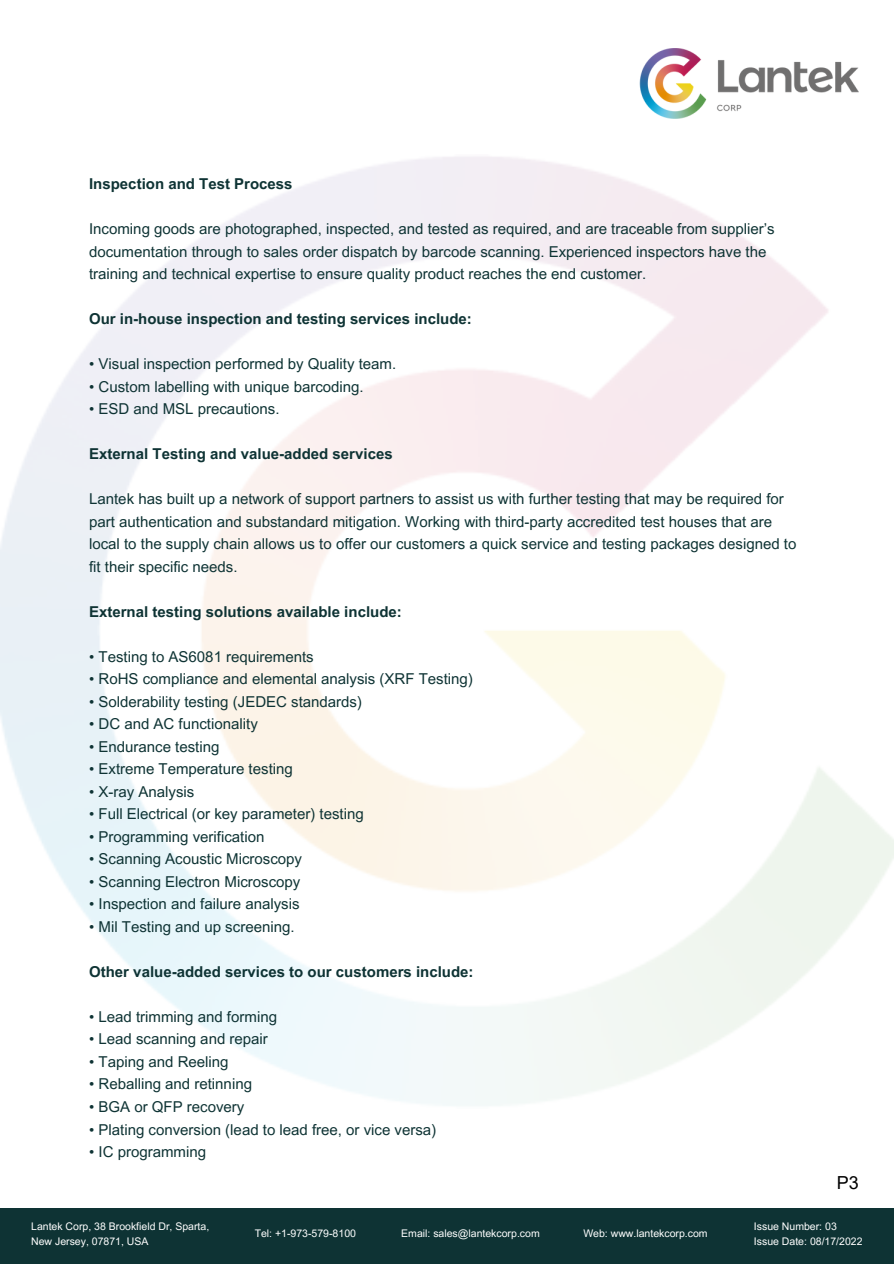
<style>
.page{position:relative;width:894px;height:1264px;background:#fff}
.page>*{position:absolute;margin:0;border:0;box-sizing:border-box;transform-origin:0 0}
.t1{font:18px "Arial";color:#000}
.t2{font:15px/22.5px "Arial MT Pro";color:#0e3334}
.t3{font:700 15px "Arial MT Pro";color:#0e3334}
.t4{font:10.5px/14.7px "Arial MT Pro";color:#fff}
</style>
<div class="page">
<img style="left:639px;top:49px;width:219px;height:69px">
<div style="left:0;top:1207px;width:893px;height:56px;background:#0e3334"></div>
<p class="t3" style="left:89px;top:178px;width:205px">Inspection and Test Process</p>
<p class="t2" style="left:89px;top:219px;width:687px">Incoming goods are photographed, inspected, and tested as required, and are traceable from supplier’s documentation through to sales order dispatch by barcode scanning. Experienced inspectors have the training and technical expertise to ensure quality product reaches the end customer.</p>
<h2 class="t3" style="left:89px;top:313px;width:384px">Our in-house inspection and testing services include:</h2>
<h3 class="t2" style="left:89px;top:354px;width:308px">• Visual inspection performed by Quality team.</h3>
<h3 class="t2" style="left:89px;top:377px;width:276px">• Custom labelling with unique barcoding.</h3>
<h3 class="t2" style="left:89px;top:399px;width:192px">• ESD and MSL precautions.</h3>
<h2 class="t3" style="left:89px;top:448px;width:305px">External Testing and value-added services</h2>
<h3 class="t2" style="left:89px;top:489px;width:708px">Lantek has built up a network of support partners to assist us with further testing that may be required for part authentication and substandard mitigation. Working with third-party accredited test houses that are local to the supply chain allows us to offer our customers a quick service and testing packages designed to fit their specific needs.</h3>
<h2 class="t3" style="left:89px;top:606px;width:314px">External testing solutions available include:</h2>
<h3 class="t2" style="left:89px;top:647px;width:226px">• Testing to AS6081 requirements</h3>
<h3 class="t2" style="left:89px;top:669px;width:385px">• RoHS compliance and elemental analysis (XRF Testing)</h3>
<h3 class="t2" style="left:89px;top:692px;width:274px">• Solderability testing (JEDEC standards)</h3>
<h3 class="t2" style="left:89px;top:714px;width:170px">• DC and AC functionality</h3>
<h3 class="t2" style="left:89px;top:737px;width:132px">• Endurance testing</h3>
<h3 class="t2" style="left:89px;top:759px;width:205px">• Extreme Temperature testing</h3>
<h3 class="t2" style="left:89px;top:782px;width:107px">• X-ray Analysis</h3>
<h3 class="t2" style="left:89px;top:804px;width:276px">• Full Electrical (or key parameter) testing</h3>
<h3 class="t2" style="left:89px;top:827px;width:177px">• Programming verification</h3>
<h3 class="t2" style="left:89px;top:849px;width:214px">• Scanning Acoustic Microscopy</h3>
<h3 class="t2" style="left:89px;top:872px;width:213px">• Scanning Electron Microscopy</h3>
<h3 class="t2" style="left:89px;top:894px;width:212px">• Inspection and failure analysis</h3>
<h3 class="t2" style="left:89px;top:917px;width:207px">• Mil Testing and up screening.</h3>
<h2 class="t3" style="left:89px;top:966px;width:386px">Other value-added services to our customers include:</h2>
<h3 class="t2" style="left:89px;top:1007px;width:189px">• Lead trimming and forming</h3>
<h3 class="t2" style="left:89px;top:1029px;width:180px">• Lead scanning and repair</h3>
<h3 class="t2" style="left:89px;top:1052px;width:141px">• Taping and Reeling</h3>
<h3 class="t2" style="left:89px;top:1074px;width:164px">• Reballing and retinning</h3>
<h3 class="t2" style="left:89px;top:1097px;width:157px">• BGA or QFP recovery</h3>
<h3 class="t2" style="left:89px;top:1119px;width:348px">• Plating conversion (lead to lead free, or vice versa)</h3>
<h3 class="t2" style="left:89px;top:1142px;width:118px">• IC programming</h3>
<p class="t1" style="left:836px;top:1172px;width:23px">P3</p>
<h3 class="t4" style="left:31px;top:1220px;width:179px">Lantek Corp, 38 Brookfield Dr, Sparta,<br>New Jersey, 07871, USA</h3>
<h1 class="t4" style="left:255px;top:1226px;width:103px">Tel: +1-973-579-8100</h1>
<p class="t4" style="left:401px;top:1226px;width:140px">Email: sales@lantekcorp.com</p>
<p class="t4" style="left:583px;top:1226px;width:126px">Web: www.lantekcorp.com</p>
<p class="t4" style="left:753px;top:1220px;width:84px">Issue Number: 03</p>
<p class="t4" style="left:753px;top:1234px;width:110px">Issue Date: 08/17/2022</p>
</div>
